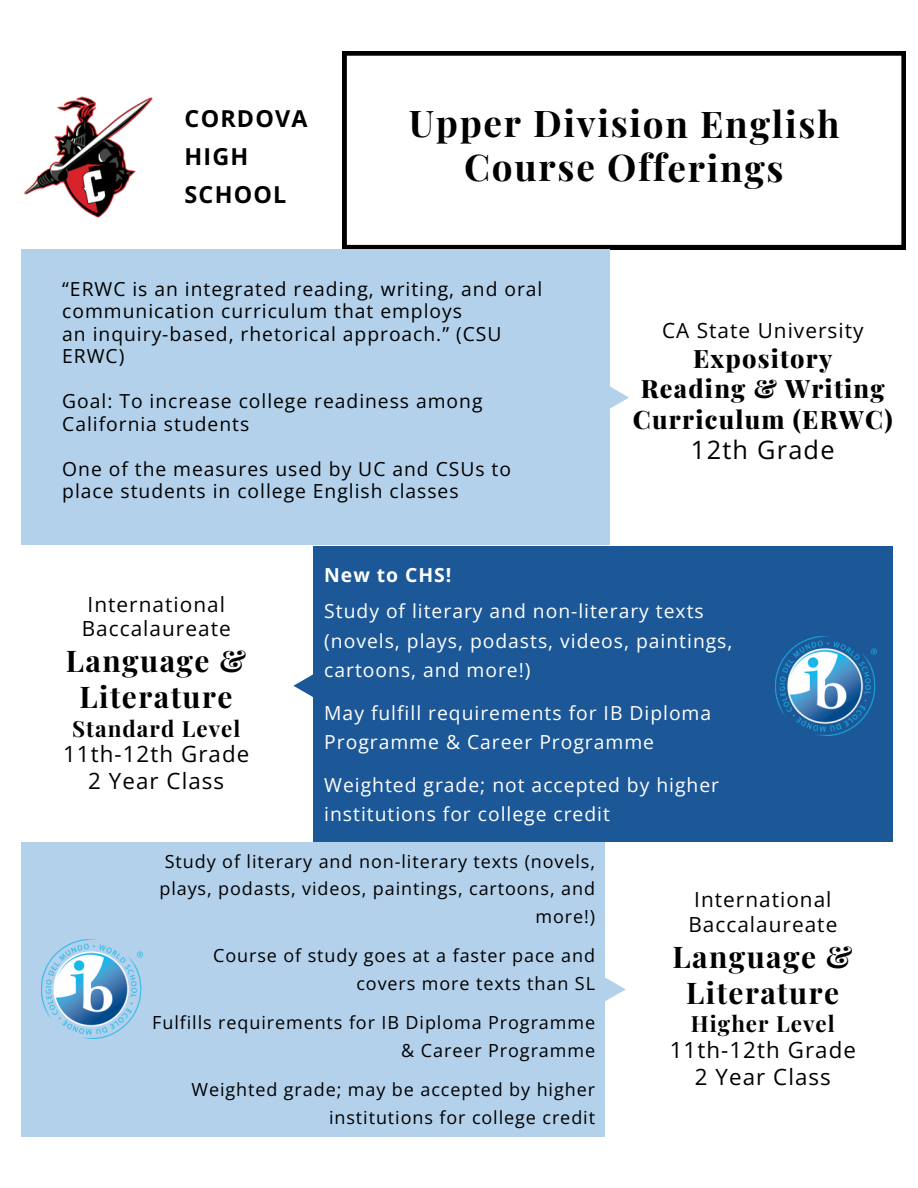
<style>
.page{position:relative;width:918px;height:1188px;background:#fff}
.page>*{position:absolute;margin:0;border:0;box-sizing:border-box;transform-origin:0 0}
.t1{font:700 36.9px/44px "Playfair Display";letter-spacing:.04em;color:#000;text-align:center}
.t2{font:700 29.85px/36px "Playfair Display";letter-spacing:.05em;color:#000;text-align:center}
.t3{font:800 25.35px/30.3px "Playfair Display";letter-spacing:.05em;color:#000;text-align:center}
.t4{font:700 23.4px/38.2px "Open Sans";letter-spacing:.05em;color:#000}
.t5{font:22.35px/26.4px "Open Sans";letter-spacing:.05em;color:#000;text-align:center}
.t6{font:20.85px/24.8px "Open Sans";letter-spacing:.05em;color:#000}
.t7{font:19.35px/22.5px "Open Sans";letter-spacing:.05em;color:#000}
.t8{font:19.35px/29.2px "Open Sans";letter-spacing:.05em;color:#fff}
.t9{font:700 19.35px "Open Sans";letter-spacing:.05em;color:#fff}
.t10{font:18px/27.3px "Open Sans";letter-spacing:.05em;color:#000;text-align:right}
.s1{font-family:"Open Sans";font-weight:400}
.s2{font-family:"Playfair Display";font-weight:700}
</style>
<div class="page">
<svg style="left:342px;top:51px;width:564px;height:198px"></svg>
<div style="left:21px;top:249px;width:589px;height:296px;background:#b3d1eb"></div>
<div style="left:313px;top:546px;width:579px;height:296px;background:#1c5898"></div>
<div style="left:21px;top:842px;width:584px;height:295px;background:#b3d1eb"></div>
<svg style="left:610px;top:386px;width:19px;height:23px"></svg>
<svg style="left:293px;top:674px;width:20px;height:23px"></svg>
<svg style="left:605px;top:977px;width:21px;height:24px"></svg>
<img style="left:24px;top:96px;width:129px;height:122px">
<img style="left:776px;top:636px;width:101px;height:99px">
<img style="left:41px;top:940px;width:101px;height:99px">
<h5 class="t4" style="left:185px;top:98px;width:124px">CORDOVA<br>HIGH<br>SCHOOL</h5>
<h1 class="t1" style="left:409px;top:100px;width:433px">Upper Division English<br>Course Offerings</h1>
<h5 class="t7" style="left:62px;top:277px;width:482px">“ERWC is an integrated reading, writing, and oral communication curriculum that employs<br>an inquiry-based, rhetorical approach.” (CSU ERWC)</h5>
<h5 class="t7" style="left:62px;top:390px;width:422px">Goal: To increase college readiness among<br>California students</h5>
<h3 class="t7" style="left:62px;top:457px;width:450px">One of the measures used by UC and CSUs to place students in college English classes</h3>
<h5 class="t6" style="left:662px;top:317px;width:203px">CA State University</h5>
<h5 class="t3" style="left:633px;top:342px;width:261px">Expository<br>Reading &amp; Writing<br>Curriculum (ERWC)<br><span class="s1">12th Grade</span></h5>
<p class="t6" style="left:82px;top:591px;width:151px">International<br>Baccalaureate</p>
<p class="t2" style="left:66px;top:642px;width:182px">Language &amp;<br>Literature</p>
<p class="t5" style="left:63px;top:715px;width:188px"><span class="s2">Standard Level<br></span>11th-12th Grade<br>2 Year Class</p>
<h5 class="t9" style="left:324px;top:561px;width:129px">New to CHS!</h5>
<h4 class="t8" style="left:324px;top:596px;width:410px">Study of literary and non-literary texts (novels, plays, podasts, videos, paintings, cartoons, and more!)</h4>
<h5 class="t8" style="left:324px;top:697px;width:388px">May fulfill requirements for IB Diploma<br>Programme &amp; Career Programme</h5>
<h5 class="t8" style="left:324px;top:769px;width:396px">Weighted grade; not accepted by higher institutions for college credit</h5>
<p class="t10" style="left:159px;top:847px;width:437px">Study of literary and non-literary texts (novels, plays, podasts, videos, paintings, cartoons, and more!)</p>
<p class="t10" style="left:213px;top:942px;width:383px">Course of study goes at a faster pace and covers more texts than SL</p>
<p class="t10" style="left:152px;top:1009px;width:444px">Fulfills requirements for IB Diploma Programme &amp; Career Programme</p>
<h5 class="t10" style="left:191px;top:1076px;width:405px">Weighted grade; may be accepted by higher institutions for college credit</h5>
<p class="t6" style="left:688px;top:887px;width:151px">International<br>Baccalaureate</p>
<p class="t2" style="left:673px;top:938px;width:182px">Language &amp;<br>Literature</p>
<p class="t5" style="left:670px;top:1010px;width:188px"><span class="s2">Higher Level<br></span>11th-12th Grade<br>2 Year Class</p>
</div>
